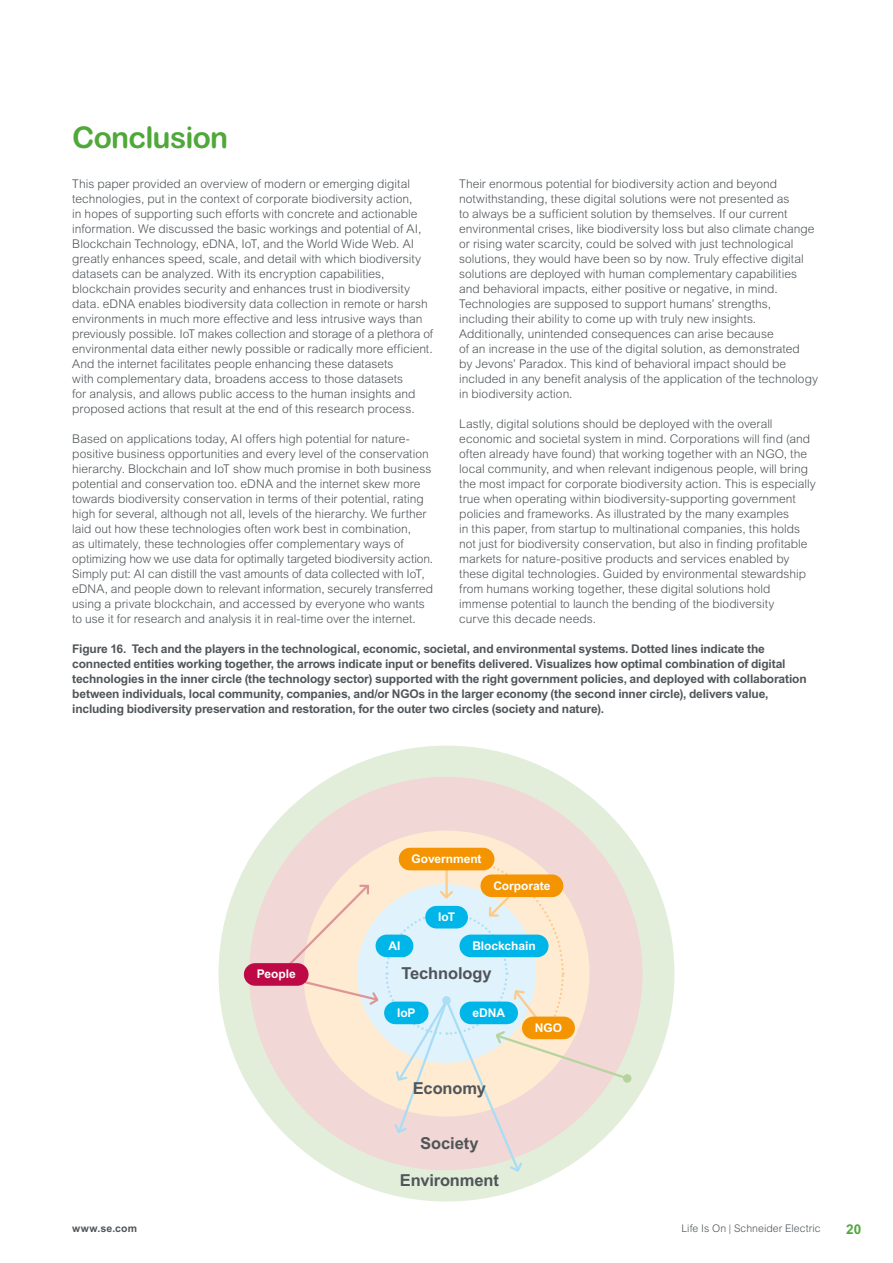
<style>
.page{position:relative;width:893px;height:1263px;background:#fff}
.page>*{position:absolute;margin:0;border:0;box-sizing:border-box;transform-origin:0 0}
.t1{font:700 30px "Arial Rounded MT Pro";letter-spacing:-.025em;color:#4fa839}
.t2{font:700 16.5px "Arial MT Std";letter-spacing:-.01em;color:#505559}
.t3{font:700 13.5px "Arial MT Std";color:#4fa839}
.t4{font:300 12px/15px "Arial MT Std";color:#505559}
.t5{font:700 12px/15px "Arial MT Std";letter-spacing:-.015em;color:#505559}
.t6{font:700 12px "Arial MT Std";letter-spacing:-.005em;color:#fff}
.t7{font:300 10.5px "Arial MT Std";letter-spacing:.005em;color:#505559}
.t8{font:700 10.5px "Arial MT Std";letter-spacing:.015em;color:#505559}
</style>
<div class="page">
<div style="left:219px;top:746px;width:455px;height:455px;background:#e3eeda;border-radius:50%"></div>
<div style="left:249px;top:777px;width:393px;height:393px;background:#f1d7d5;border-radius:50%"></div>
<div style="left:303px;top:830px;width:286px;height:286px;background:#feebd2;border-radius:50%"></div>
<svg style="left:281px;top:855px;width:349px;height:318px"></svg>
<div style="left:399px;top:848px;width:95px;height:22px;background:#f39400;border-radius:11px"></div>
<div style="left:425px;top:906px;width:43px;height:22px;background:#00b6e8;border-radius:11px"></div>
<div style="left:459px;top:934px;width:90px;height:23px;background:#00b6e8;border-radius:11px"></div>
<div style="left:460px;top:1001px;width:58px;height:23px;background:#00b6e8;border-radius:11px"></div>
<div style="left:384px;top:1001px;width:44px;height:23px;background:#00b6e8;border-radius:11px"></div>
<div style="left:376px;top:934px;width:37px;height:23px;background:#00b6e8;border-radius:11px"></div>
<div style="left:480px;top:874px;width:83px;height:23px;background:#f39400;border-radius:11px"></div>
<div style="left:244px;top:963px;width:65px;height:23px;background:#bd0a47;border-radius:11px"></div>
<div style="left:522px;top:1016px;width:53px;height:23px;background:#f39400;border-radius:11px"></div>
<div style="left:442px;top:996px;width:9px;height:9px;background:#abddf5;border-radius:50%"></div>
<div style="left:623px;top:1074px;width:8px;height:9px;background:#b5d39d;border-radius:50%"></div>
<h1 class="t1" style="left:72px;top:119px;width:158px">Conclusion</h1>
<p class="t4" style="left:72px;top:177px;width:362px">This paper provided an overview of modern or emerging digital technologies, put in the context of corporate biodiversity action,<br>in hopes of supporting such efforts with concrete and actionable information. We discussed the basic workings and potential of AI, Blockchain Technology, eDNA, IoT, and the World Wide Web. AI greatly enhances speed, scale, and detail with which biodiversity datasets can be analyzed. With its encryption capabilities, blockchain provides security and enhances trust in biodiversity data. eDNA enables biodiversity data collection in remote or harsh environments in much more effective and less intrusive ways than previously possible. IoT makes collection and storage of a plethora of environmental data either newly possible or radically more efficient.<br>And the internet facilitates people enhancing these datasets<br>with complementary data, broadens access to those datasets<br>for analysis, and allows public access to the human insights and proposed actions that result at the end of this research process.</p>
<p class="t4" style="left:72px;top:432px;width:362px">Based on applications today, AI offers high potential for nature&shy;positive business opportunities and every level of the conservation hierarchy. Blockchain and IoT show much promise in both business potential and conservation too. eDNA and the internet skew more towards biodiversity conservation in terms of their potential, rating high for several, although not all, levels of the hierarchy. We further laid out how these technologies often work best in combination,<br>as ultimately, these technologies offer complementary ways of optimizing how we use data for optimally targeted biodiversity action.<br>Simply put: AI can distill the vast amounts of data collected with IoT, eDNA, and people down to relevant information, securely transferred using a private blockchain, and accessed by everyone who wants to use it for research and analysis it in real-time over the internet.</p>
<p class="t4" style="left:459px;top:177px;width:360px">Their enormous potential for biodiversity action and beyond notwithstanding, these digital solutions were not presented as<br>to always be a sufficient solution by themselves. If our current environmental crises, like biodiversity loss but also climate change or rising water scarcity, could be solved with just technological solutions, they would have been so by now. Truly effective digital solutions are deployed with human complementary capabilities and behavioral impacts, either positive or negative, in mind.<br>Technologies are supposed to support humans’ strengths, including their ability to come up with truly new insights.<br>Additionally, unintended consequences can arise because<br>of an increase in the use of the digital solution, as demonstrated<br>by Jevons’ Paradox. This kind of behavioral impact should be included in any benefit analysis of the application of the technology in biodiversity action.</p>
<p class="t4" style="left:459px;top:417px;width:358px">Lastly, digital solutions should be deployed with the overall economic and societal system in mind. Corporations will find (and often already have found) that working together with an NGO, the local community, and when relevant indigenous people, will bring the most impact for corporate biodiversity action. This is especially true when operating within biodiversity-supporting government policies and frameworks. As illustrated by the many examples<br>in this paper, from startup to multinational companies, this holds not just for biodiversity conservation, but also in finding profitable markets for nature-positive products and services enabled by these digital technologies. Guided by environmental stewardship from humans working together, these digital solutions hold immense potential to launch the bending of the biodiversity<br>curve this decade needs.</p>
<p class="t5" style="left:72px;top:641px;width:736px">Figure 16. Tech and the players in the technological, economic, societal, and environmental systems. Dotted lines indicate the connected entities working together, the arrows indicate input or benefits delivered. Visualizes how optimal combination of digital technologies in the inner circle (the technology sector) supported with the right government policies, and deployed with collaboration between individuals, local community, companies, and/or NGOs in the larger economy (the second inner circle), delivers value, including biodiversity preservation and restoration, for the outer two circles (society and nature).</p>
<p class="t6" style="left:257px;top:967px;width:40px">People</p>
<p class="t6" style="left:388px;top:938px;width:14px">AI</p>
<p class="t6" style="left:412px;top:851px;width:71px">Government</p>
<p class="t6" style="left:438px;top:910px;width:18px">IoT</p>
<p class="t6" style="left:493px;top:878px;width:59px">Corporate</p>
<p class="t6" style="left:472px;top:938px;width:65px">Blockchain</p>
<h2 class="t2" style="left:401px;top:963px;width:92px">Technology</h2>
<p class="t6" style="left:397px;top:1005px;width:20px">IoP</p>
<p class="t6" style="left:473px;top:1005px;width:34px">eDNA</p>
<h2 class="t2" style="left:413px;top:1078px;width:75px">Economy</h2>
<h2 class="t2" style="left:420px;top:1133px;width:60px">Society</h2>
<h2 class="t2" style="left:400px;top:1171px;width:101px">Environment</h2>
<p class="t6" style="left:535px;top:1020px;width:29px">NGO</p>
<p class="t8" style="left:72px;top:1222px;width:66px">www.se.com</p>
<p class="t7" style="left:681px;top:1222px;width:141px">Life Is On | Schneider Electric</p>
<p class="t3" style="left:846px;top:1222px;width:17px">20</p>
</div>
